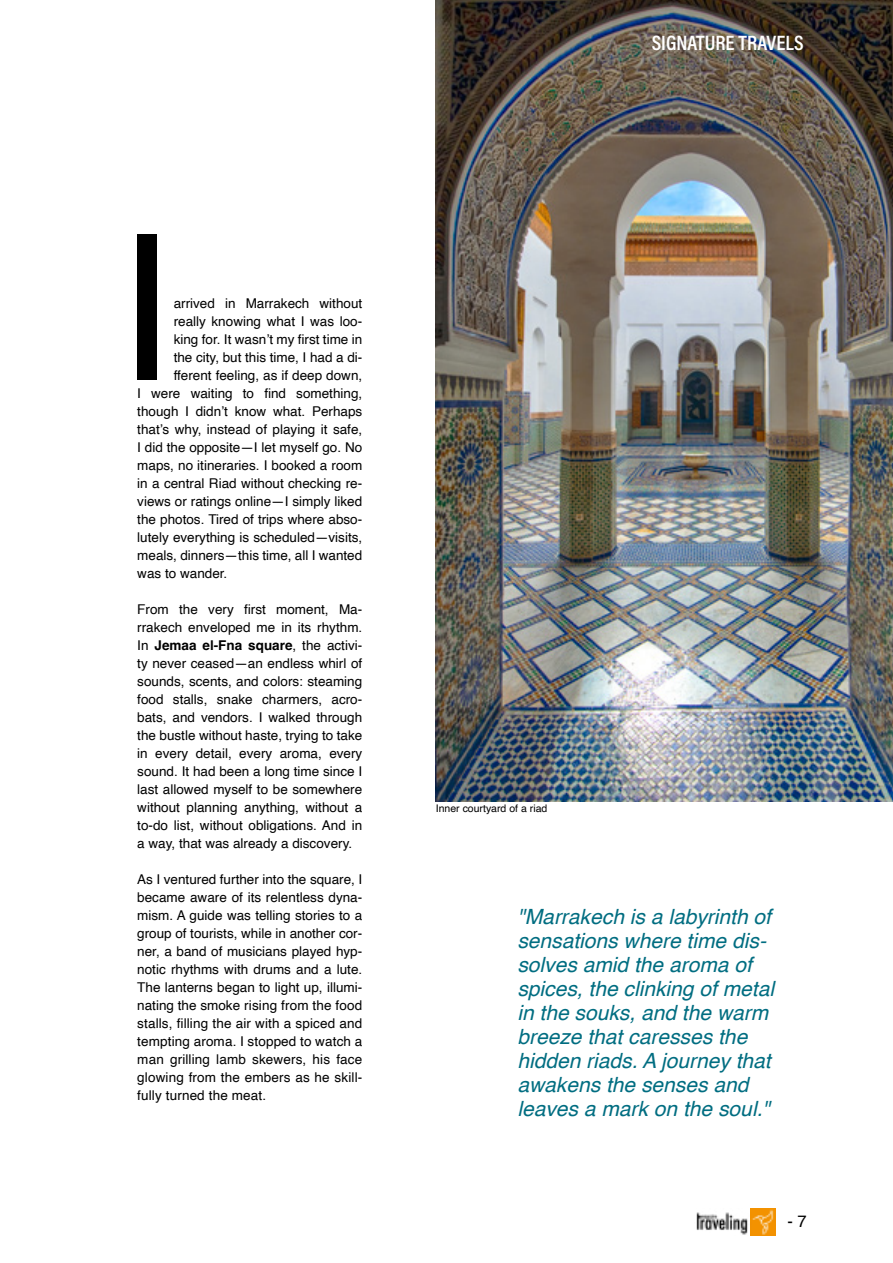
<style>
.page{position:relative;width:893px;height:1263px;background:#fff}
.page>*{position:absolute;margin:0;border:0;box-sizing:border-box;transform-origin:0 0}
.t1{font:202.5px "Helvetica";color:#000}
.t2{font:italic 21px/24px "Helvetica";color:#006d81}
.t3{font:21px "Acumin Variable Concept";color:#fff}
.t4{font:16.5px "Helvetica";color:#000}
.t5{font:13.5px/18px "Helvetica";color:#000;text-align:justify}
.t6{font:10.5px "Helvetica";color:#000}
.s1{font-weight:700}
</style>
<div class="page">
<img style="left:436px;top:0;width:457px;height:801px">
<img style="left:696px;top:1208px;width:79px;height:27px">
<h1 class="t1" style="left:117px;top:153px;width:58px">I</h1>
<p class="t5" style="left:174px;top:294px;width:190px">arrived in Marrakech without</p>
<p class="t5" style="left:174px;top:312px;width:190px">really knowing what I was loo-</p>
<p class="t5" style="left:174px;top:330px;width:190px">king for. It wasn’t my first time in</p>
<p class="t5" style="left:174px;top:348px;width:190px">the city, but this time, I had a di-</p>
<p class="t5" style="left:174px;top:366px;width:190px">fferent feeling, as if deep down,</p>
<p class="t5" style="left:137px;top:384px;width:226px">I were waiting to find something,</p>
<p class="t5" style="left:137px;top:402px;width:226px">though I didn’t know what. Perhaps</p>
<p class="t5" style="left:137px;top:420px;width:227px">that’s why, instead of playing it safe,</p>
<p class="t5" style="left:137px;top:438px;width:226px">I did the opposite—I let myself go. No</p>
<p class="t5" style="left:137px;top:456px;width:226px">maps, no itineraries. I booked a room</p>
<p class="t5" style="left:137px;top:474px;width:226px">in a central Riad without checking re-</p>
<p class="t5" style="left:137px;top:492px;width:226px">views or ratings online—I simply liked</p>
<p class="t5" style="left:137px;top:510px;width:226px">the photos. Tired of trips where abso-</p>
<p class="t5" style="left:137px;top:528px;width:226px">lutely everything is scheduled—visits,</p>
<p class="t5" style="left:137px;top:546px;width:226px">meals, dinners—this time, all I wanted</p>
<p class="t5" style="left:137px;top:564px;width:92px">was to wander.</p>
<p class="t5" style="left:137px;top:600px;width:227px">From the very first moment, Ma&shy;rrakech enveloped me in its rhythm.<br>In <span class="s1">Jemaa el-Fna square</span>, the activi&shy;ty never ceased—an endless whirl of sounds, scents, and colors: steaming food stalls, snake charmers, acro&shy;bats, and vendors. I walked through the bustle without haste, trying to take in every detail, every aroma, every sound. It had been a long time since I last allowed myself to be somewhere without planning anything, without a to-do list, without obligations. And in a way, that was already a discovery.</p>
<p class="t5" style="left:137px;top:870px;width:227px">As I ventured further into the square, I became aware of its relentless dyna&shy;mism. A guide was telling stories to a group of tourists, while in another cor&shy;ner, a band of musicians played hyp&shy;notic rhythms with drums and a lute.<br>The lanterns began to light up, illumi&shy;nating the smoke rising from the food stalls, filling the air with a spiced and tempting aroma. I stopped to watch a man grilling lamb skewers, his face glowing from the embers as he skill&shy;fully turned the meat.</p>
<h2 class="t3" style="left:652px;top:29px;width:153px">SIGNATURE TRAVELS</h2>
<p class="t6" style="left:436px;top:800px;width:113px">Inner courtyard of a riad</p>
<h2 class="t2" style="left:517px;top:905px;width:258px">"Marrakech is a labyrinth of sensations where time dis&shy;solves amid the aroma of spices, the clinking of metal in the souks, and the warm breeze that caresses the hidden riads. A journey that awakens the senses and leaves a mark on the soul."</h2>
<p class="t4" style="left:787px;top:1209px;width:21px">- 7</p>
</div>
